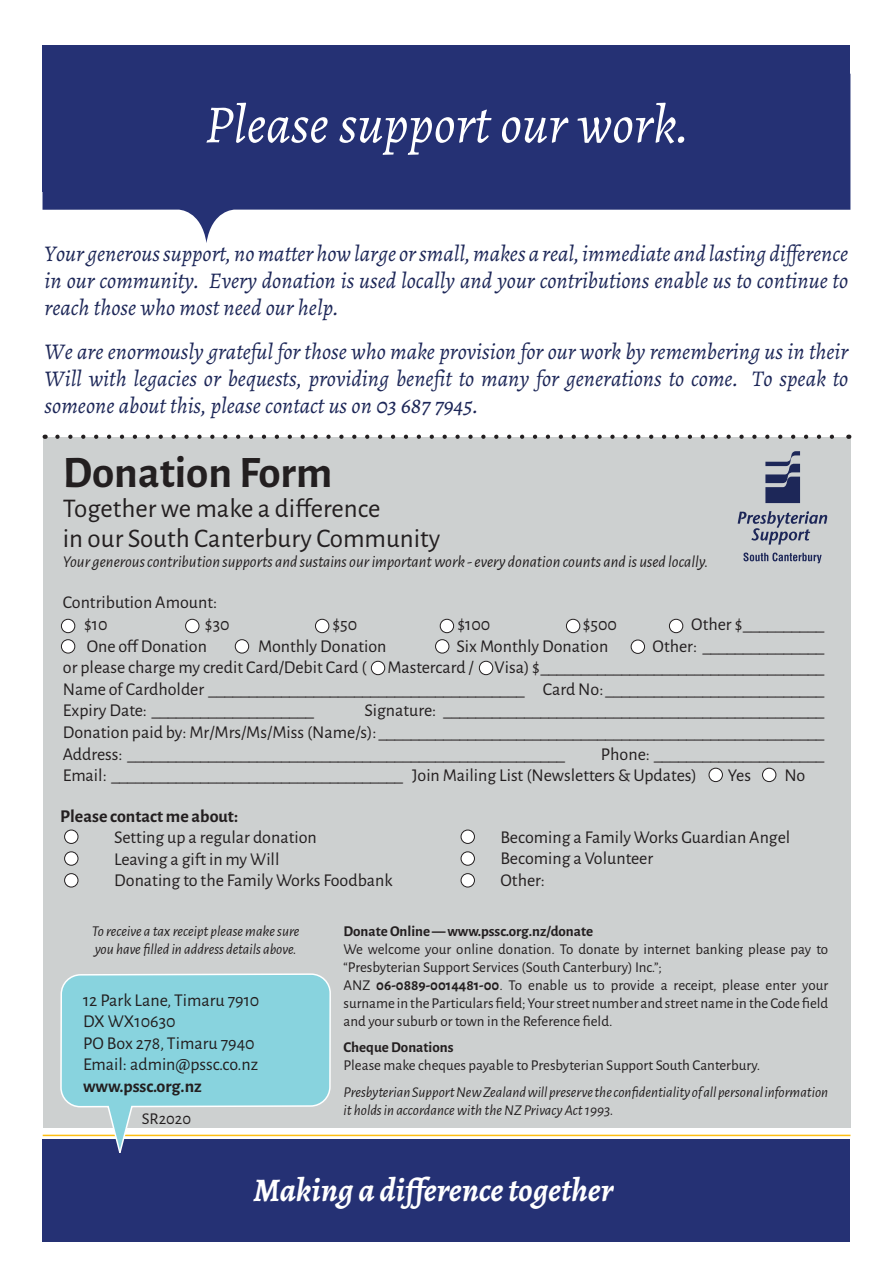
<style>
.page{position:relative;width:893px;height:1263px;background:#fff}
.page>*{position:absolute;margin:0;border:0;box-sizing:border-box;transform-origin:0 0}
.t1{font:italic 54px "Alegreya";color:#fff}
.t2{font:700 45px "Alegreya Sans";color:#231f20}
.t3{font:italic 700 33px "Alegreya";color:#fff}
.t4{font:27px "Alegreya Sans";color:#231f20}
.t5{font:italic 22.5px/27px "Alegreya";color:#1d2758;text-align:justify}
.t6{font:18px "Alegreya Sans";color:#231f20}
.t7{font:700 18px "Alegreya Sans";color:#231f20}
.t8{font:italic 16.5px "Alegreya Sans";color:#231f20}
.t9{font:16.5px "Alegreya Sans";color:#231f20}
.t10{font:15px/18px "Alegreya Sans";color:#231f20}
.t11{font:italic 15px/18px "Alegreya Sans";color:#231f20}
.t12{font:700 15px "Alegreya Sans";color:#231f20}
.s1{font-weight:700}
</style>
<div class="page">
<div style="left:43px;top:437px;width:807px;height:690px;background:#cdd0d0"></div>
<div style="left:43px;top:1139px;width:807px;height:103px;background:#253174"></div>
<div style="left:43px;top:46px;width:807px;height:146px;background:#253174"></div>
<div style="left:43px;top:192px;width:807px;height:18px;background:#253174"></div>
<svg style="left:57px;top:435px;width:777px;height:4px"></svg>
<svg style="left:765px;top:451px;width:35px;height:52px"></svg>
<svg style="left:738px;top:511px;width:89px;height:34px"></svg>
<svg style="left:743px;top:552px;width:79px;height:11px"></svg>
<div style="left:631px;top:640px;width:13px;height:13px;background:#fff;border-radius:50%"></div>
<div style="left:631px;top:640px;width:14px;height:14px;border:1px solid #231f20;border-radius:50%"></div>
<div style="left:436px;top:640px;width:13px;height:13px;background:#fff;border-radius:50%"></div>
<div style="left:435px;top:639px;width:14px;height:14px;border:1px solid #231f20;border-radius:50%"></div>
<div style="left:669px;top:619px;width:14px;height:14px;background:#fff;border-radius:50%"></div>
<div style="left:669px;top:619px;width:14px;height:14px;border:1px solid #231f20;border-radius:50%"></div>
<div style="left:566px;top:619px;width:14px;height:14px;background:#fff;border-radius:50%"></div>
<div style="left:566px;top:619px;width:14px;height:14px;border:1px solid #231f20;border-radius:50%"></div>
<div style="left:440px;top:619px;width:14px;height:14px;background:#fff;border-radius:50%"></div>
<div style="left:440px;top:619px;width:14px;height:14px;border:1px solid #231f20;border-radius:50%"></div>
<div style="left:709px;top:768px;width:13px;height:13px;background:#fff;border-radius:50%"></div>
<div style="left:709px;top:768px;width:14px;height:14px;border:1px solid #231f20;border-radius:50%"></div>
<div style="left:762px;top:768px;width:14px;height:13px;background:#fff;border-radius:50%"></div>
<div style="left:762px;top:768px;width:14px;height:14px;border:1px solid #231f20;border-radius:50%"></div>
<div style="left:461px;top:874px;width:13px;height:13px;background:#fff;border-radius:50%"></div>
<div style="left:461px;top:873px;width:14px;height:14px;border:1px solid #231f20;border-radius:50%"></div>
<div style="left:461px;top:852px;width:13px;height:13px;background:#fff;border-radius:50%"></div>
<div style="left:461px;top:852px;width:14px;height:13px;border:1px solid #231f20;border-radius:50%"></div>
<div style="left:461px;top:830px;width:13px;height:13px;background:#fff;border-radius:50%"></div>
<div style="left:461px;top:830px;width:14px;height:14px;border:1px solid #231f20;border-radius:50%"></div>
<div style="left:371px;top:661px;width:14px;height:14px;background:#fff;border-radius:50%"></div>
<div style="left:371px;top:661px;width:14px;height:14px;border:1px solid #231f20;border-radius:50%"></div>
<div style="left:479px;top:661px;width:14px;height:14px;background:#fff;border-radius:50%"></div>
<div style="left:479px;top:661px;width:14px;height:14px;border:1px solid #231f20;border-radius:50%"></div>
<hr style="left:43px;top:1135px;width:807px;height:1px;background:#fdbe12">
<svg style="left:59px;top:45px;width:273px;height:1108px"></svg>
<p class="t1" style="left:205px;top:91px;width:485px">Please support our work.</p>
<p class="t5" style="left:45px;top:240px;width:805px">Your generous support, no matter how large or small, makes a real, immediate and lasting difference in our community. Every donation is used locally and your contributions enable us to continue to reach those who most need our help.</p>
<p class="t5" style="left:45px;top:338px;width:805px">We are enormously grateful for those who make provision for our work by remembering us in their Will with legacies or bequests, providing benefit to many for generations to come. To speak to someone about this, please contact us on 03 687 7945.</p>
<p class="t2" style="left:63px;top:440px;width:271px">Donation Form</p>
<p class="t4" style="left:63px;top:490px;width:319px">Together we make a difference</p>
<p class="t4" style="left:63px;top:520px;width:379px">in our South Canterbury Community</p>
<p class="t8" style="left:63px;top:551px;width:647px">Your generous contribution supports and sustains our important work - every donation counts and is used locally.</p>
<p class="t6" style="left:63px;top:590px;width:156px">Contribution Amount:</p>
<p class="t6" style="left:84px;top:612px;width:25px">$10</p>
<p class="t6" style="left:205px;top:612px;width:26px">$30</p>
<p class="t6" style="left:332px;top:612px;width:26px">$50</p>
<p class="t6" style="left:457px;top:612px;width:35px">$100</p>
<p class="t6" style="left:583px;top:612px;width:36px">$500</p>
<p class="t6" style="left:691px;top:612px;width:135px">Other $__________</p>
<p class="t6" style="left:87px;top:634px;width:122px">One off Donation</p>
<p class="t6" style="left:258px;top:634px;width:130px">Monthly Donation</p>
<p class="t6" style="left:456px;top:634px;width:153px">Six Monthly Donation</p>
<p class="t6" style="left:653px;top:634px;width:173px">Other: _______________</p>
<p class="t6" style="left:63px;top:655px;width:763px">or please charge my credit Card/Debit Card ( Mastercard / Visa) $___________________________________</p>
<p class="t6" style="left:63px;top:677px;width:763px">Name of Cardholder _______________________________________ Card No: ___________________________</p>
<p class="t6" style="left:63px;top:698px;width:253px">Expiry Date: ____________________</p>
<p class="t6" style="left:364px;top:698px;width:461px">Signature: _______________________________________________</p>
<p class="t6" style="left:63px;top:720px;width:763px">Donation paid by: Mr/Mrs/Ms/Miss (Name/s): _______________________________________________________</p>
<p class="t6" style="left:63px;top:742px;width:504px">Address: ______________________________________________________</p>
<p class="t6" style="left:601px;top:742px;width:225px">Phone: _____________________</p>
<p class="t6" style="left:63px;top:763px;width:635px">Email: ____________________________________ Join Mailing List (Newsletters &amp; Updates)</p>
<p class="t6" style="left:728px;top:763px;width:25px">Yes</p>
<p class="t6" style="left:784px;top:763px;width:23px">No</p>
<p class="t7" style="left:60px;top:803px;width:179px">Please contact me about:</p>
<p class="t6" style="left:114px;top:825px;width:204px">Setting up a regular donation</p>
<p class="t6" style="left:114px;top:847px;width:167px">Leaving a gift in my Will</p>
<p class="t6" style="left:114px;top:868px;width:280px">Donating to the Family Works Foodbank</p>
<p class="t6" style="left:500px;top:825px;width:291px">Becoming a Family Works Guardian Angel</p>
<p class="t6" style="left:500px;top:846px;width:154px">Becoming a Volunteer</p>
<p class="t6" style="left:500px;top:868px;width:46px">Other:</p>
<p class="t11" style="left:92px;top:921px;width:209px">To receive a tax receipt please make sure you have filled in address details above.</p>
<p class="t6" style="left:83px;top:988px;width:178px">12 Park Lane, Timaru 7910</p>
<p class="t6" style="left:83px;top:1009px;width:94px">DX WX10630</p>
<p class="t6" style="left:83px;top:1031px;width:173px">PO Box 278, Timaru 7940</p>
<p class="t6" style="left:83px;top:1052px;width:177px">Email: admin@pssc.co.nz</p>
<p class="t7" style="left:83px;top:1073px;width:120px">www.pssc.org.nz</p>
<p class="t9" style="left:142px;top:1108px;width:51px">SR2020</p>
<p class="t12" style="left:343px;top:920px;width:251px">Donate Online — www.pssc.org.nz/donate</p>
<p class="t10" style="left:343px;top:939px;width:486px">We welcome your online donation. To donate by internet banking please pay to “Presbyterian Support Services (South Canterbury) Inc.”;</p>
<p class="t10" style="left:343px;top:975px;width:486px;text-align:justify">ANZ <span class="s1">06-0889-0014481-00</span>. To enable us to provide a receipt, please enter your surname in the Particulars field; Your street number and street name in the Code field and your suburb or town in the Reference field.</p>
<p class="t12" style="left:343px;top:1036px;width:111px">Cheque Donations</p>
<p class="t10" style="left:343px;top:1056px;width:418px">Please make cheques payable to Presbyterian Support South Canterbury.</p>
<p class="t11" style="left:343px;top:1082px;width:486px">Presbyterian Support New Zealand will preserve the confidentiality of all personal information it holds in accordance with the NZ Privacy Act 1993.</p>
<p class="t3" style="left:253px;top:1166px;width:361px">Making a difference together</p>
</div>
